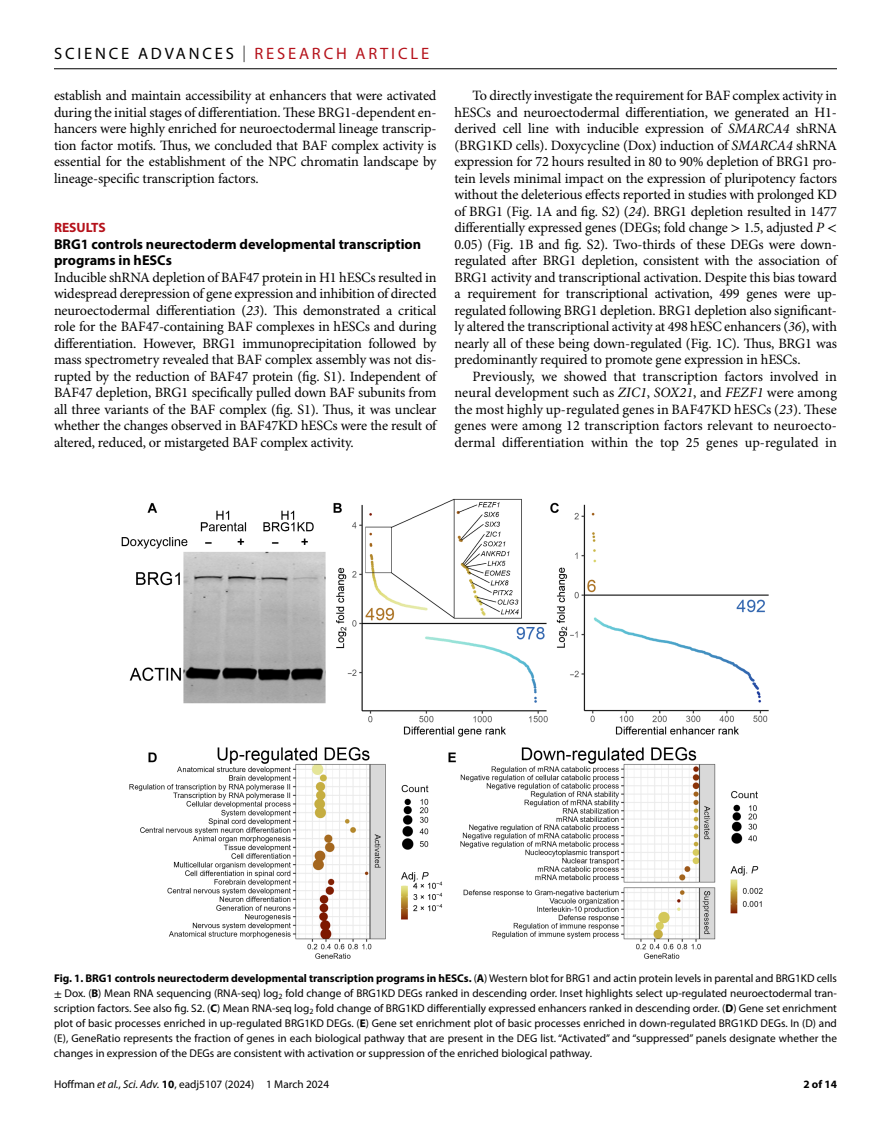
<style>
.page{position:relative;width:891px;height:1134px;background:#fff}
.page>*{position:absolute;margin:0;border:0;box-sizing:border-box;transform-origin:0 0}
.t1{font:16.5px "Myriad Pro";letter-spacing:.17em;color:#000}
.t2{font:14.25px/16.5px "Minion Pro";letter-spacing:-.01em;color:#000;text-align:justify}
.t3{font:700 14.25px/16.5px "Myriad Pro";color:#000}
.t4{font:700 13.5px "Myriad Pro";color:#b5121b}
.t5{font:11.25px/15px "Myriad Pro";color:#000;text-align:justify}
.t6{font:700 11.25px "Myriad Pro";color:#000}
.s1{font-weight:300}
.s2{color:#b5121b}
.s3{font-style:italic}
.s4{font-family:"STIX"}
.s5{font-weight:700}
</style>
<div class="page">
<hr style="left:54px;top:68px;width:783px;height:1px;background:#000">
<img style="left:122px;top:499px;width:647px;height:460px">
<p class="t1" style="left:54px;top:44px;width:376px">Science Adva nces <span class="s1">|</span> <span class="s2">Resear ch Ar ticle</span></p>
<p class="t2" style="left:54px;top:88px;width:384px">establish and maintain accessibility at enhancers that were activated during the initial stages of differentiation. These BRG1-dependent en&shy;hancers were highly enriched for neuroectodermal lineage transcrip&shy;tion factor motifs. Thus, we concluded that BAF complex activity is essential for the establishment of the NPC chromatin landscape by lineage-specific transcription factors.</p>
<p class="t4" style="left:54px;top:219px;width:53px">RESULTS</p>
<p class="t3" style="left:54px;top:235px;width:369px">BRG1 controls neurectoderm developmental transcription programs in hESCs</p>
<p class="t2" style="left:54px;top:270px;width:384px">Inducible shRNA depletion of BAF47 protein in H1 hESCs resulted in widespread derepression of gene expression and inhibition of directed neuroectodermal differentiation (<span class="s3">23</span>). This demonstrated a critical role for the BAF47-containing BAF complexes in hESCs and during differentiation. However, BRG1 immunoprecipitation followed by mass spectrometry revealed that BAF complex assembly was not dis&shy;rupted by the reduction of BAF47 protein (fig. S1). Independent of BAF47 depletion, BRG1 specifically pulled down BAF subunits from all three variants of the BAF complex (fig. S1). Thus, it was unclear whether the changes observed in BAF47KD hESCs were the result of altered, reduced, or mistargeted BAF complex activity.</p>
<p class="t2" style="left:454px;top:88px;width:384px;text-indent:18px">To directly investigate the requirement for BAF complex activity in hESCs and neuroectodermal differentiation, we generated an H1- derived cell line with inducible expression of <span class="s3">SMARCA4</span> shRNA (BRG1KD cells). Doxycycline (Dox) induction of <span class="s3">SMARCA4</span> shRNA expression for 72 hours resulted in 80 to 90% depletion of BRG1 pro&shy;tein levels minimal impact on the expression of pluripotency factors without the deleterious effects reported in studies with prolonged KD of BRG1 (Fig. 1A and fig. S2) (<span class="s3">24</span>). BRG1 depletion resulted in 1477 differentially expressed genes (DEGs; fold change <span class="s4">&gt;</span> 1.5, adjusted <span class="s3">P</span> <span class="s4">&lt; </span>0.05) (Fig. 1B and fig. S2). Two-thirds of these DEGs were down&shy;regulated after BRG1 depletion, consistent with the association of BRG1 activity and transcriptional activation. Despite this bias toward a requirement for transcriptional activation, 499 genes were up&shy;regulated following BRG1 depletion. BRG1 depletion also significant&shy;ly altered the transcriptional activity at 498 hESC enhancers (<span class="s3">36</span>), with nearly all of these being down-regulated (Fig. 1C). Thus, BRG1 was predominantly required to promote gene expression in hESCs.</p>
<p class="t2" style="left:454px;top:369px;width:384px;text-indent:18px">Previously, we showed that transcription factors involved in neural development such as <span class="s3">ZIC1</span>, <span class="s3">SOX21</span>, and <span class="s3">FEZF1</span> were among the most highly up-regulated genes in BAF47KD hESCs (<span class="s3">23</span>). These genes were among 12 transcription factors relevant to neuroecto&shy;dermal differentiation within the top 25 genes up-regulated in</p>
<p class="t5" style="left:54px;top:971px;width:785px"><span class="s5">Fig. 1. BRG1 controls neurectoderm developmental transcription programs in hESCs.</span> (<span class="s5">A</span>) Western blot for BRG1 and actin protein levels in parental and BRG1KD cells <span class="s4">±</span> Dox. (<span class="s5">B</span>) Mean RNA sequencing (RNA-seq) log<sub>2</sub> fold change of BRG1KD DEGs ranked in descending order. I nset highlights select up-regulated neuroectodermal tran&shy;scription factors. See also fig. S2. (<span class="s5">C</span>) Mean RNA-seq log<sub>2</sub> fold change of BRG1KD differentially expressed enhancers ranked in descending order. (<span class="s5">D</span>) Gene set enrichment plot of basic processes enriched in up-regulated BRG1KD DEGs. (<span class="s5">E</span>) Gene set enrichment plot of basic processes enriched in down-regulated BRG1KD DEGs. I n (D) and (E), GeneRatio represents the fraction of genes in each biological pathway that are present in the DEG list. “Activated” and “suppressed” panels designate whether the changes in expression of the DEGs are consistent with activation or suppression of the enriched biological pathway.</p>
<p class="t5" style="left:54px;top:1076px;width:277px">Hoffman <span class="s3">et al.</span>, <span class="s3">Sci. Adv.</span> <span class="s5">10</span>, eadj5107 (2024) 1 March 2024</p>
<p class="t6" style="left:803px;top:1076px;width:35px">2 of 14</p>
</div>
